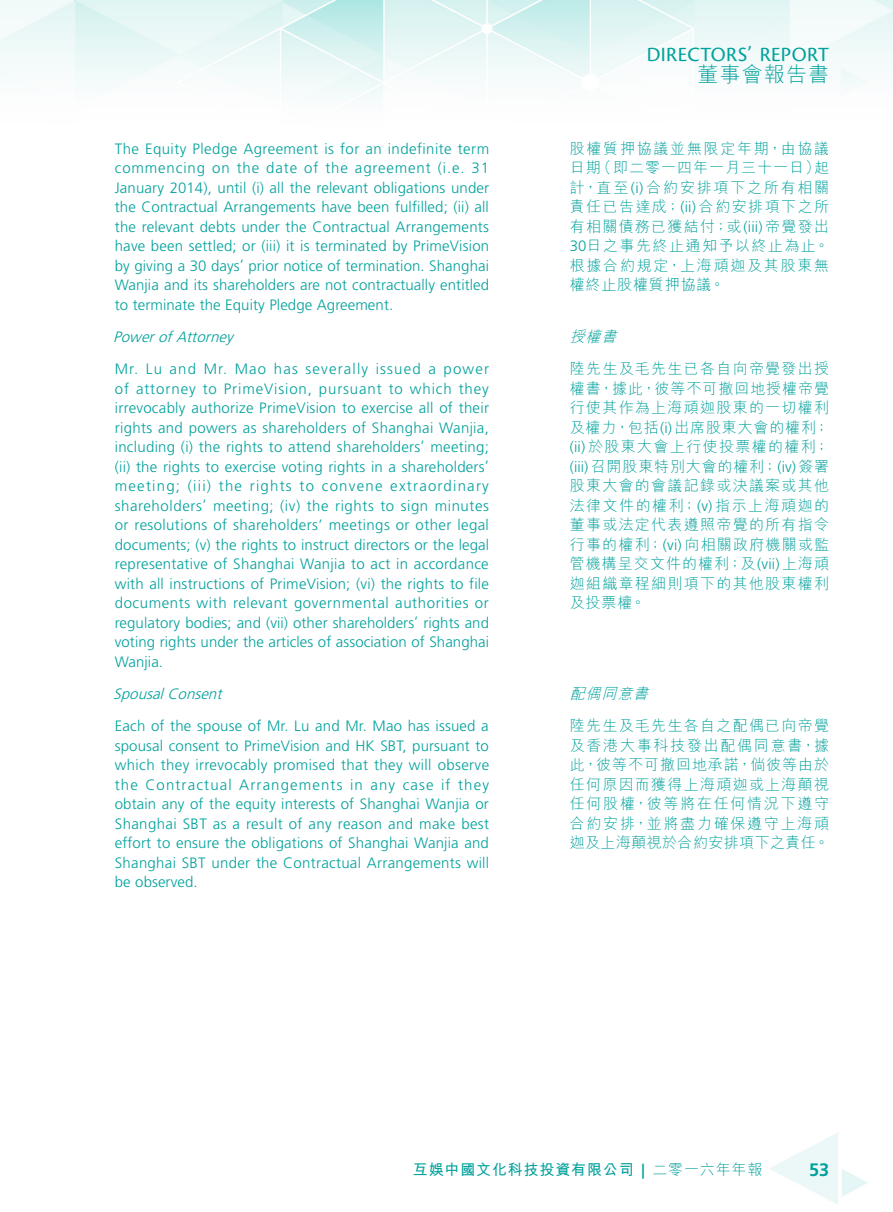
<style>
.page{position:relative;width:893px;height:1212px;background:#fff}
.page>*{position:absolute;margin:0;border:0;box-sizing:border-box;transform-origin:0 0}
.t1{font:21px "Cronos Pro";letter-spacing:.02em;color:#00a19c}
.t2{font:300 21px "M Hei HK";letter-spacing:.055em;color:#00a19c}
.t3{font:700 18px "Frutiger LT Std";color:#00a19c}
.t4{font:300 15px/19.5px "Frutiger LT Std";letter-spacing:.005em;color:#00a19c;text-align:justify}
.t5{font:300 15px/19.5px "M Hei HK";letter-spacing:.085em;color:#00a19c;text-align:justify}
.t6{font:italic 300 15px "Frutiger LT Std";color:#00a19c}
.t7{font:700 15px "M Hei HK";letter-spacing:.055em;color:#00a19c}
.t8{font:italic 300 15px "M Hei HK";color:#00a19c}
.s1{font-family:"Frutiger LT Std"}
.s2{font-weight:300}
</style>
<div class="page">
<img style="left:770px;top:1133px;width:98px;height:71px">
<img style="left:0;top:0;width:893px;height:100px">
<p class="t4" style="left:115px;top:139px;width:376px">The Equity Pledge Agreement is for an indefinite term commencing on the date of the agreement (i.e. 31<br>January 2014), until (i) all the relevant obligations under the Contractual Arrangements have been fulfilled; (ii) all the relevant debts under the Contractual Arrangements have been settled; or (iii) it is terminated by PrimeVision by giving a 30 days’ prior notice of termination. Shanghai Wanjia and its shareholders are not contractually entitled to terminate the Equity Pledge Agreement.</p>
<p class="t6" style="left:113px;top:328px;width:126px">PowerofAttorney</p>
<p class="t4" style="left:115px;top:360px;width:376px">Mr. Lu and Mr. Mao has severally issued a power of attorney to PrimeVision, pursuant to which they irrevocably authorize PrimeVision to exercise all of their rights and powers as shareholders of Shanghai Wanjia, including (i) the rights to attend shareholders’ meeting; (ii) the rights to exercise voting rights in a shareholders’ meeting; (iii) the rights to convene extraordinary shareholders’ meeting; (iv) the rights to sign minutes or resolutions of shareholders’ meetings or other legal documents; (v) the rights to instruct directors or the legal representative of Shanghai Wanjia to act in accordance with all instructions of PrimeVision; (vi) the rights to file documents with relevant governmental authorities or regulatory bodies; and (vii) other shareholders’ rights and voting rights under the articles of association of Shanghai Wanjia.</p>
<p class="t6" style="left:113px;top:685px;width:114px">SpousalConsent</p>
<p class="t4" style="left:115px;top:717px;width:376px">Each of the spouse of Mr. Lu and Mr. Mao has issued a spousal consent to PrimeVision and HK SBT, pursuant to which they irrevocably promised that they will observe the Contractual Arrangements in any case if they obtain any of the equity interests of Shanghai Wanjia or Shanghai SBT as a result of any reason and make best effort to ensure the obligations of Shanghai Wanjia and Shanghai SBT under the Contractual Arrangements will be observed.</p>
<h1 class="t1" style="left:647px;top:43px;width:184px">DIRECTORS’ REPORT</h1>
<h1 class="t2" style="left:697px;top:64px;width:133px">董事會報告書</h1>
<p class="t5" style="left:570px;top:138px;width:261px">股權質押協議並無限定年期，由協議日期（即二零一四年一月三十一日）起計，直至<span class="s1">(i)</span>合約安排項下之所有相關責任已告達成；<span class="s1">(ii)</span>合約安排項下之所有相關債務已獲結付；或<span class="s1">(iii)</span>帝覺發出<span class="s1">30</span>日之事先終止通知予以終止為止。根據合約規定，上海頑迦及其股東無權終止股權質押協議。</p>
<p class="t8" style="left:570px;top:329px;width:52px">授權書</p>
<p class="t5" style="left:570px;top:359px;width:261px">陸先生及毛先生已各自向帝覺發出授權書，據此，彼等不可撤回地授權帝覺行使其作為上海頑迦股東的一切權利及權力，包括<span class="s1">(i)</span>出席股東大會的權利；<span class="s1">(ii)</span>於股東大會上行使投票權的權利；<span class="s1">(iii)</span>召開股東特別大會的權利；<span class="s1">(iv)</span>簽署股東大會的會議記錄或決議案或其他法律文件的權利；<span class="s1">(v)</span>指示上海頑迦的董事或法定代表遵照帝覺的所有指令行事的權利；<span class="s1">(vi)</span>向相關政府機關或監管機構呈交文件的權利；及<span class="s1">(vii)</span>上海頑迦組織章程細則項下的其他股東權利及投票權。</p>
<p class="t8" style="left:570px;top:686px;width:84px">配偶同意書</p>
<p class="t5" style="left:570px;top:716px;width:261px">陸先生及毛先生各自之配偶已向帝覺及香港大事科技發出配偶同意書，據此，彼等不可撤回地承諾，倘彼等由於任何原因而獲得上海頑迦或上海顛視任何股權，彼等將在任何情況下遵守合約安排，並將盡力確保遵守上海頑迦及上海顛視於合約安排項下之責任。</p>
<p class="t7" style="left:413px;top:1158px;width:351px">互娛中國文化科技投資有限公司 <span class="s1">|</span> <span class="s2">二零一六年年報</span></p>
<p class="t3" style="left:809px;top:1159px;width:22px">53</p>
</div>
